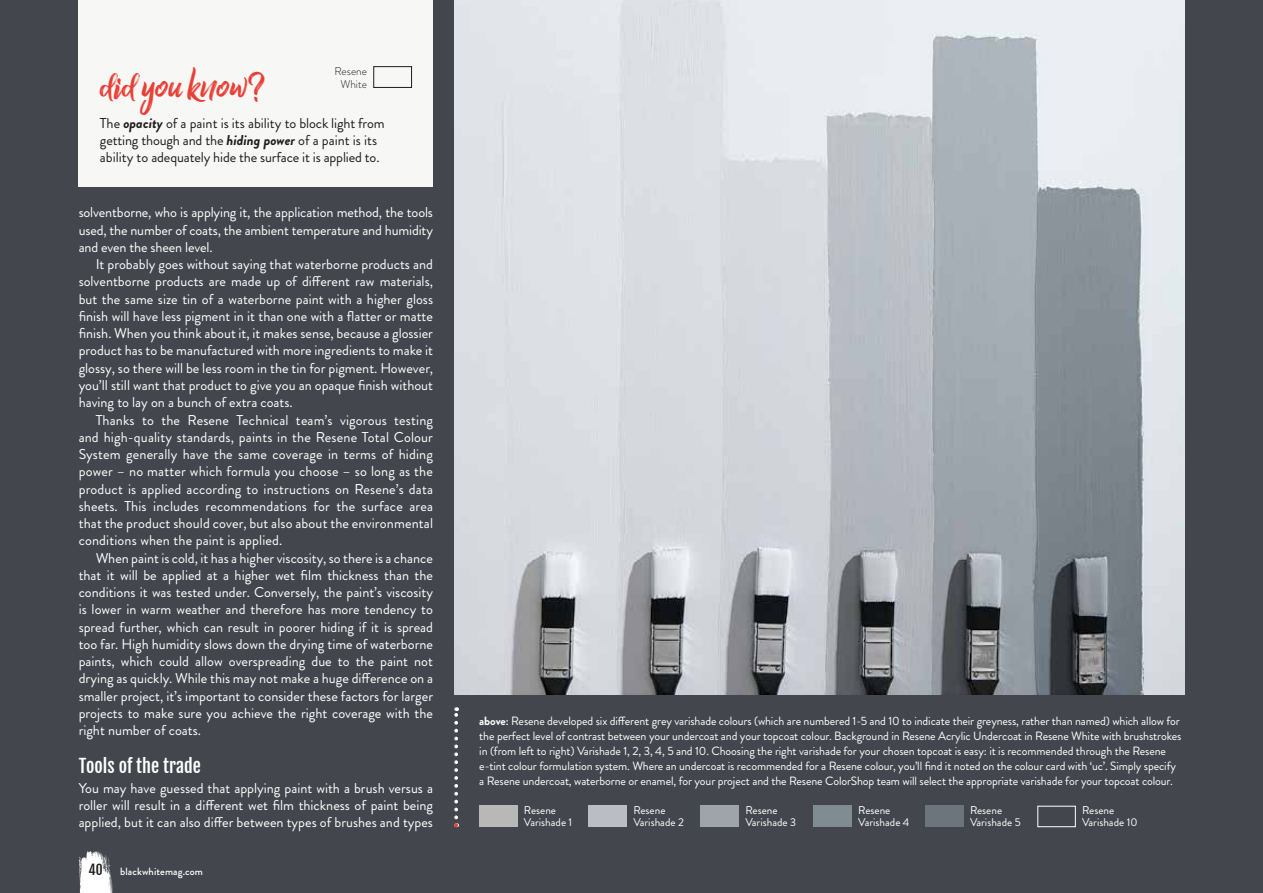
<style>
.page{position:relative;width:1263px;height:893px;background:#43474d}
.page>*{position:absolute;margin:0;border:0;box-sizing:border-box;transform-origin:0 0}
.t1{font:42px "Billy Ohio";color:#e83f37}
.t2{font:18px "Fjalla One";color:#fff}
.t3{font:14.25px/17.2px "Brandon Grotesque";color:#fff;text-align:justify}
.t4{font:14.25px/17.2px "Brandon Grotesque";letter-spacing:-.01em;color:#1d1d1b}
.t5{font:13.5px "Fjalla One";color:#1d1d1b}
.t6{font:12px/15px "Brandon Grotesque";letter-spacing:-.01em;color:#fff}
.t7{font:11.25px/12.8px "Brandon Grotesque";color:#fff}
.t8{font:300 11.25px/12.8px "Brandon Grotesque";color:#1d1d1b;text-align:center}
.t9{font:500 10.5px "Brandon Grotesque";letter-spacing:.01em;color:#fff}
.s1{font-family:"Billy Ohio Dua"}
.s2{font-weight:700;font-style:italic}
.s3{font-weight:700}
.s4{font-weight:500}
</style>
<div class="page">
<svg style="left:454px;top:707px;width:4px;height:110px"></svg>
<svg style="left:454px;top:823px;width:4px;height:4px"></svg>
<div style="left:79px;top:0;width:354px;height:186px;background:#f7f8f5"></div>
<div style="left:373px;top:66px;width:39px;height:22px;border:1px solid #1d1d1b"></div>
<div style="left:479px;top:806px;width:39px;height:21px;background:#b7b8b7"></div>
<div style="left:589px;top:806px;width:38px;height:21px;background:#babec3"></div>
<div style="left:701px;top:806px;width:38px;height:21px;background:#9fa4a9"></div>
<div style="left:814px;top:806px;width:38px;height:21px;background:#818b92"></div>
<div style="left:925px;top:806px;width:39px;height:21px;background:#6d757c"></div>
<div style="left:1037px;top:806px;width:39px;height:21px;background:#43474d;border:1px solid #fff"></div>
<img style="left:454px;top:0;width:730px;height:695px">
<svg style="left:79px;top:851px;width:34px;height:42px"></svg>
<p class="t8" style="left:335px;top:65px;width:34px">Resene<br>White</p>
<h1 class="t1" style="left:100px;top:60px;width:165px">did you know<span class="s1">?</span></h1>
<p class="t4" style="left:100px;top:115px;width:286px">The <span class="s2">opacity</span> of a paint is its ability to block light from getting though and the <span class="s2">hiding power</span> of a paint is its ability to adequately hide the surface it is applied to.</p>
<p class="t3" style="left:79px;top:204px;width:356px">solventborne, who is applying it, the application method, the tools used, the number of coats, the ambient temperature and humidity and even the sheen level.</p>
<p class="t3" style="left:79px;top:256px;width:356px;text-indent:17px">It probably goes without saying that waterborne products and solventborne products are made up of different raw materials, but the same size tin of a waterborne paint with a higher gloss finish will have less pigment in it than one with a flatter or matte finish. When you think about it, it makes sense, because a glossier product has to be manufactured with more ingredients to make it glossy, so there will be less room in the tin for pigment. However, you’ll still want that product to give you an opaque finish without having to lay on a bunch of extra coats.</p>
<p class="t3" style="left:79px;top:411px;width:356px;text-indent:17px">Thanks to the Resene Technical team’s vigorous testing and high-quality standards, paints in the Resene Total Colour System generally have the same coverage in terms of hiding power – no matter which formula you choose – so long as the product is applied according to instructions on Resene’s data sheets. This includes recommendations for the surface area that the product should cover, but also about the environmental conditions when the paint is applied.</p>
<p class="t3" style="left:79px;top:549px;width:356px;text-indent:17px">When paint is cold, it has a higher viscosity, so there is a chance that it will be applied at a higher wet film thickness than the conditions it was tested under. Conversely, the paint’s viscosity is lower in warm weather and therefore has more tendency to spread further, which can result in poorer hiding if it is spread too far. High humidity slows down the drying time of waterborne paints, which could allow overspreading due to the paint not drying as quickly. While this may not make a huge difference on a smaller project, it’s important to consider these factors for larger projects to make sure you achieve the right coverage with the right number of coats.</p>
<p class="t2" style="left:79px;top:755px;width:124px">Tools of the trade</p>
<p class="t3" style="left:79px;top:779px;width:356px">You may have guessed that applying paint with a brush versus a roller will result in a different wet film thickness of paint being applied, but it can also differ between types of brushes and types</p>
<p class="t5" style="left:89px;top:861px;width:16px">40</p>
<p class="t9" style="left:120px;top:864px;width:84px">blackwhitemag.com</p>
<p class="t6" style="left:479px;top:713px;width:704px"><span class="s3">above</span><span class="s4">:</span> Resene developed six different grey varishade colours (which are numbered 1-5 and 10 to indicate their greyness, rather than named) which allow for the perfect level of contrast between your undercoat and your topcoat colour. Background in Resene Acrylic Undercoat in Resene White with brushstrokes in (from left to right) Varishade 1, 2, 3, 4, 5 and 10. Choosing the right varishade for your chosen topcoat is easy: it is recommended through the Resene e-tint colour formulation system. Where an undercoat is recommended for a Resene colour, you’ll find it noted on the colour card with ‘uc’. Simply specify a Resene undercoat, waterborne or enamel, for your project and the Resene ColorShop team will select the appropriate varishade for your topcoat colour.</p>
<p class="t7" style="left:524px;top:804px;width:50px">Resene<br>Varishade 1</p>
<p class="t7" style="left:633px;top:804px;width:52px">Resene<br>Varishade 2</p>
<p class="t7" style="left:745px;top:804px;width:52px">Resene<br>Varishade 3</p>
<p class="t7" style="left:858px;top:804px;width:53px">Resene<br>Varishade 4</p>
<p class="t7" style="left:970px;top:804px;width:52px">Resene<br>Varishade 5</p>
<p class="t7" style="left:1082px;top:804px;width:57px">Resene<br>Varishade 10</p>
</div>
